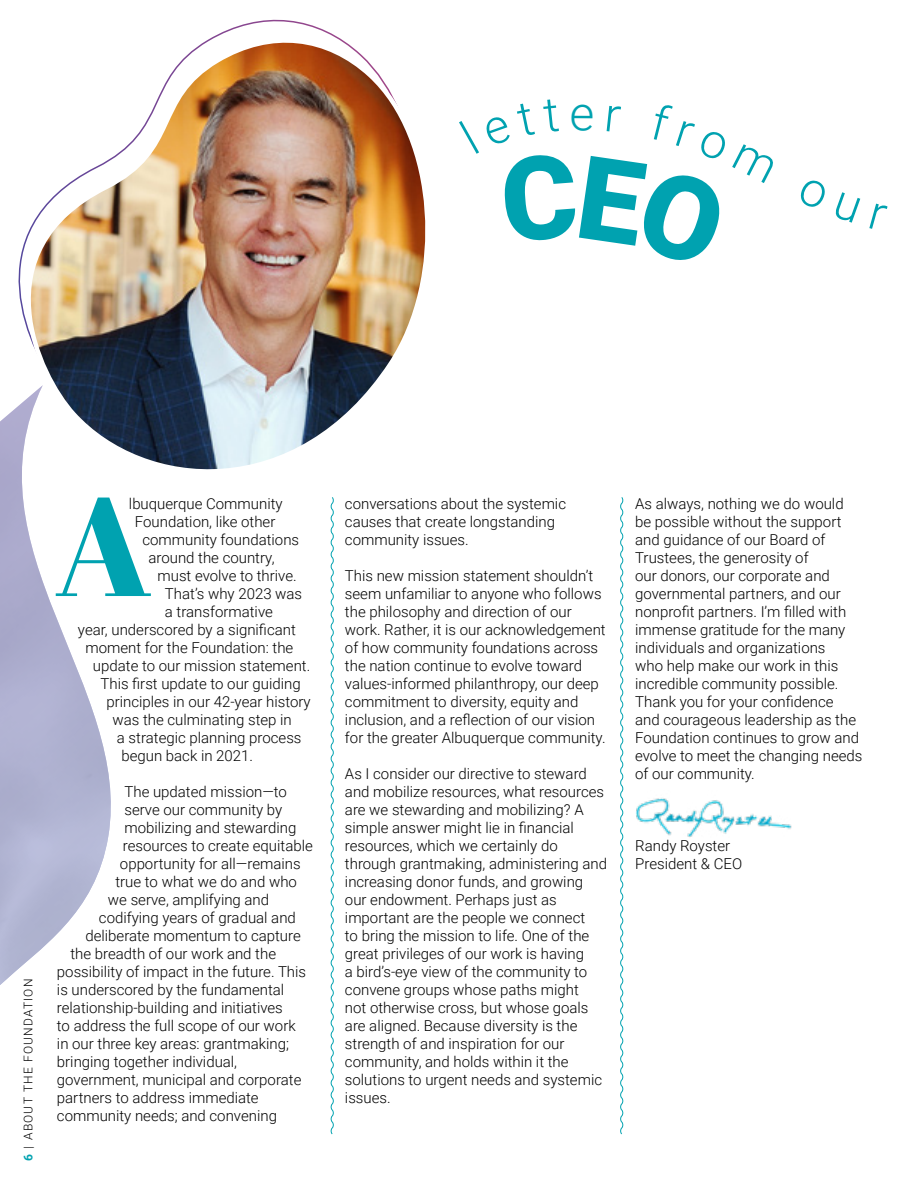
<style>
.page{position:relative;width:918px;height:1188px;background:#fff}
.page>*{position:absolute;margin:0;border:0;box-sizing:border-box;transform-origin:0 0}
.t1{font:300 48px "Roboto";color:#00a2b0}
.t2{font:300 15px/18px "Roboto";color:#000}
.t3{font:300 12px "Roboto";letter-spacing:.1em;color:#000}
.s1{font-weight:700;color:#00a2b0}
</style>
<div class="page">
<img style="left:0;top:505px;width:111px;height:480px">
<svg style="left:330px;top:505px;width:4px;height:630px"></svg>
<svg style="left:620px;top:497px;width:4px;height:638px"></svg>
<img style="left:636px;top:798px;width:156px;height:39px">
<img style="left:0;top:29px;width:426px;height:476px">
<svg style="left:56px;top:498px;width:95px;height:98px"></svg>
<h1 class="t1" style="left:569px;top:79px;width:27px">e</h1>
<p class="t3" style="left:20px;top:1161px;width:184px;rotate:-90deg"><span class="s1">6</span> | ABOUT THE FOUNDATION</p>
<p class="t2" style="left:129px;top:494px;width:155px">lbuquerque Community</p>
<p class="t2" style="left:135px;top:512px;width:142px">Foundation, like other</p>
<p class="t2" style="left:142px;top:530px;width:158px">community foundations</p>
<p class="t2" style="left:148px;top:548px;width:128px">around the country,</p>
<p class="t2" style="left:157px;top:566px;width:141px">must evolve to thrive.</p>
<p class="t2" style="left:165px;top:584px;width:139px">That’s why 2023 was</p>
<p class="t2" style="left:165px;top:602px;width:109px">a transformative</p>
<p class="t2" style="left:78px;top:620px;width:219px">year, underscored by a significant</p>
<p class="t2" style="left:85px;top:638px;width:209px">moment for the Foundation: the</p>
<p class="t2" style="left:93px;top:656px;width:219px">update to our mission statement.</p>
<p class="t2" style="left:100px;top:674px;width:202px">This first update to our guiding</p>
<p class="t2" style="left:106px;top:692px;width:206px">principles in our 42-year history</p>
<p class="t2" style="left:112px;top:710px;width:181px">was the culminating step in</p>
<p class="t2" style="left:117px;top:728px;width:186px">a strategic planning process</p>
<p class="t2" style="left:121px;top:746px;width:133px">begun back in 2021.</p>
<p class="t2" style="left:124px;top:782px;width:164px">The updated mission—to</p>
<p class="t2" style="left:124px;top:800px;width:159px">serve our community by</p>
<p class="t2" style="left:124px;top:818px;width:173px">mobilizing and stewarding</p>
<p class="t2" style="left:123px;top:836px;width:191px">resources to create equitable</p>
<p class="t2" style="left:120px;top:854px;width:182px">opportunity for all—remains</p>
<p class="t2" style="left:115px;top:872px;width:183px">true to what we do and who</p>
<p class="t2" style="left:108px;top:890px;width:163px">we serve, amplifying and</p>
<p class="t2" style="left:99px;top:908px;width:198px">codifying years of gradual and</p>
<p class="t2" style="left:85px;top:926px;width:217px">deliberate momentum to capture</p>
<p class="t2" style="left:70px;top:944px;width:207px">the breadth of our work and the</p>
<p class="t2" style="left:57px;top:962px;width:251px">possibility of impact in the future. This</p>
<p class="t2" style="left:57px;top:980px;width:229px">is underscored by the fundamental</p>
<p class="t2" style="left:57px;top:998px;width:227px">relationship-building and initiatives</p>
<p class="t2" style="left:57px;top:1016px;width:240px">to address the full scope of our work</p>
<p class="t2" style="left:57px;top:1034px;width:234px">in our three key areas: grantmaking;</p>
<p class="t2" style="left:57px;top:1052px;width:182px">bringing together individual,</p>
<p class="t2" style="left:57px;top:1070px;width:246px">government, municipal and corporate</p>
<p class="t2" style="left:57px;top:1088px;width:203px">partners to address immediate</p>
<p class="t2" style="left:57px;top:1106px;width:222px">community needs; and convening</p>
<p class="t2" style="left:345px;top:494px;width:223px">conversations about the systemic causes that create longstanding community issues.</p>
<p class="t2" style="left:345px;top:566px;width:262px">This new mission statement shouldn’t seem unfamiliar to anyone who follows the philosophy and direction of our work. Rather, it is our acknowledgement of how community foundations across the nation continue to evolve toward values-informed philanthropy, our deep commitment to diversity, equity and inclusion, and a reflection of our vision for the greater Albuquerque community.</p>
<p class="t2" style="left:345px;top:764px;width:264px">As I consider our directive to steward and mobilize resources, what resources are we stewarding and mobilizing? A simple answer might lie in financial resources, which we certainly do through grantmaking, administering and increasing donor funds, and growing our endowment. Perhaps just as important are the people we connect<br>to bring the mission to life. One of the great privileges of our work is having<br>a bird’s-eye view of the community to convene groups whose paths might<br>not otherwise cross, but whose goals are aligned. Because diversity is the strength of and inspiration for our community, and holds within it the solutions to urgent needs and systemic issues.</p>
<p class="t2" style="left:635px;top:494px;width:229px">As always, nothing we do would be possible without the support and guidance of our Board of<br>Trustees, the generosity of<br>our donors, our corporate and governmental partners, and our nonprofit partners. I’m filled with immense gratitude for the many individuals and organizations<br>who help make our work in this incredible community possible.<br>Thank you for your confidence<br>and courageous leadership as the<br>Foundation continues to grow and evolve to meet the changing needs of our community.</p>
<p class="t2" style="left:635px;top:836px;width:108px">Randy Royster<br>President &amp; CEO</p>
</div>
